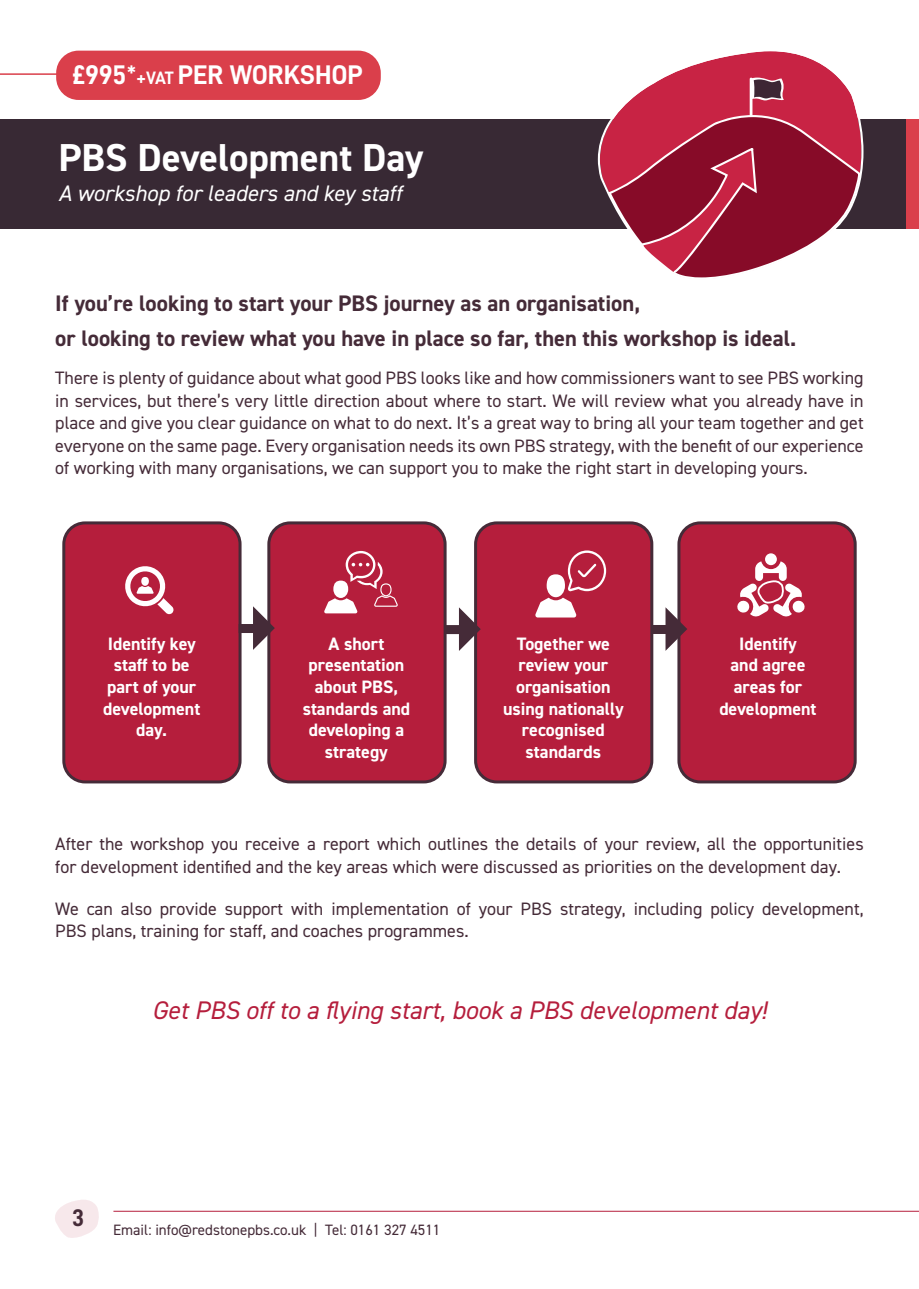
<style>
.page{position:relative;width:919px;height:1289px;background:#fff}
.page>*{position:absolute;margin:0;border:0;box-sizing:border-box;transform-origin:0 0}
.t1{font:700 39px "DIN2014";color:#fff}
.t2{font:27px "D DIN Bold";color:#fff}
.t3{font:italic 25.5px "DIN2014";color:#b51e3c}
.t4{font:24px "D DIN Bold";color:#452b38}
.t5{font:700 22.5px/34.5px "DIN2014";color:#452b38}
.t6{font:italic 22.5px "DIN2014";color:#fff}
.t7{font:18px/22.5px "DIN2014";color:#452b38}
.t8{font:700 18px/21.6px "DIN2014";color:#fff;text-align:center}
.t9{font:15px "DIN2014";color:#452b38}
.s1{font-size:18px}
</style>
<div class="page">
<hr style="left:0;top:73px;width:282px;height:2px;background:#da3f4b">
<div style="left:0;top:119px;width:906px;height:109px;background:#382934"></div>
<div style="left:906px;top:119px;width:12px;height:109px;background:#da3f4b"></div>
<svg style="left:598px;top:51px;width:265px;height:178px"></svg>
<svg style="left:608px;top:78px;width:252px;height:200px"></svg>
<div style="left:64px;top:523px;width:176px;height:259px;background:#b51e3c;border-radius:21px"></div>
<div style="left:62px;top:521px;width:179px;height:262px;border:3px solid #452b38;border-radius:21px"></div>
<svg style="left:125px;top:566px;width:49px;height:48px"></svg>
<div style="left:269px;top:523px;width:176px;height:259px;background:#b51e3c;border-radius:21px"></div>
<div style="left:267px;top:521px;width:179px;height:262px;border:3px solid #452b38;border-radius:21px"></div>
<div style="left:475px;top:523px;width:176px;height:259px;background:#b51e3c;border-radius:21px"></div>
<div style="left:474px;top:521px;width:179px;height:262px;border:3px solid #452b38;border-radius:21px"></div>
<div style="left:679px;top:523px;width:176px;height:259px;background:#b51e3c;border-radius:21px"></div>
<div style="left:677px;top:521px;width:179px;height:262px;border:3px solid #452b38;border-radius:21px"></div>
<svg style="left:324px;top:551px;width:74px;height:62px"></svg>
<svg style="left:567px;top:550px;width:39px;height:41px"></svg>
<div style="left:546px;top:574px;width:19px;height:23px;background:#fff;border-radius:50%"></div>
<svg style="left:535px;top:597px;width:41px;height:20px"></svg>
<div style="left:765px;top:553px;width:11px;height:12px;background:#fff;border-radius:50%"></div>
<svg style="left:737px;top:561px;width:68px;height:56px"></svg>
<svg style="left:665px;top:607px;width:22px;height:44px"></svg>
<div style="left:651px;top:625px;width:23px;height:9px;background:#452b38"></div>
<svg style="left:459px;top:607px;width:21px;height:44px"></svg>
<div style="left:444px;top:625px;width:23px;height:9px;background:#452b38"></div>
<svg style="left:253px;top:606px;width:22px;height:44px"></svg>
<div style="left:239px;top:624px;width:22px;height:9px;background:#452b38"></div>
<div style="left:56px;top:51px;width:325px;height:49px;background:#da3f4b;border-radius:22px"></div>
<svg style="left:55px;top:1200px;width:44px;height:38px"></svg>
<hr style="left:113px;top:1210px;width:805px;height:1px;background:#b51e3c">
<h2 class="t2" style="left:72px;top:60px;width:292px">£995*<span class="s1">+VAT</span> PER WORKSHOP</h2>
<h1 class="t1" style="left:58px;top:131px;width:366px">PBS Development Day</h1>
<p class="t6" style="left:58px;top:179px;width:345px">A workshop for leaders and key staff</p>
<p class="t5" style="left:55px;top:286px;width:742px">If you’re looking to start your PBS journey as an organisation,<br>or looking to review what you have in place so far, then this workshop is ideal.</p>
<p class="t7" style="left:55px;top:366px;width:809px;text-align:justify">There is plenty of guidance about what good PBS looks like and how commissioners want to see PBS working in services, but there’s very little direction about where to start. We will review what you already have in place and give you clear guidance on what to do next. It’s a great way to bring all your team together and get everyone on the same page. Every organisation needs its own PBS strategy, with the benefit of our experience of working with many organisations, we can support you to make the right start in developing yours.</p>
<p class="t8" style="left:103px;top:632px;width:99px">Identify key staff to be part of your development day.</p>
<p class="t8" style="left:302px;top:632px;width:109px">A short presentation about PBS, standards and developing a strategy</p>
<p class="t8" style="left:503px;top:632px;width:122px">Together we review your organisation using nationally recognised standards</p>
<p class="t8" style="left:719px;top:632px;width:99px">Identify<br>and agree areas for development</p>
<p class="t7" style="left:55px;top:832px;width:809px">After the workshop you receive a report which outlines the details of your review, all the opportunities for development identified and the key areas which were discussed as priorities on the development day.</p>
<p class="t7" style="left:55px;top:896px;width:809px">We can also provide support with implementation of your PBS strategy, including policy development,<br>PBS plans, training for staff, and coaches programmes.</p>
<h3 class="t3" style="left:152px;top:993px;width:616px">Get PBS off to a flying start, book a PBS development day!</h3>
<h3 class="t4" style="left:72px;top:1204px;width:14px">3</h3>
<p class="t9" style="left:113px;top:1219px;width:329px">Email: info@redstonepbs.co.uk | Tel: 0161 327 4511</p>
</div>
